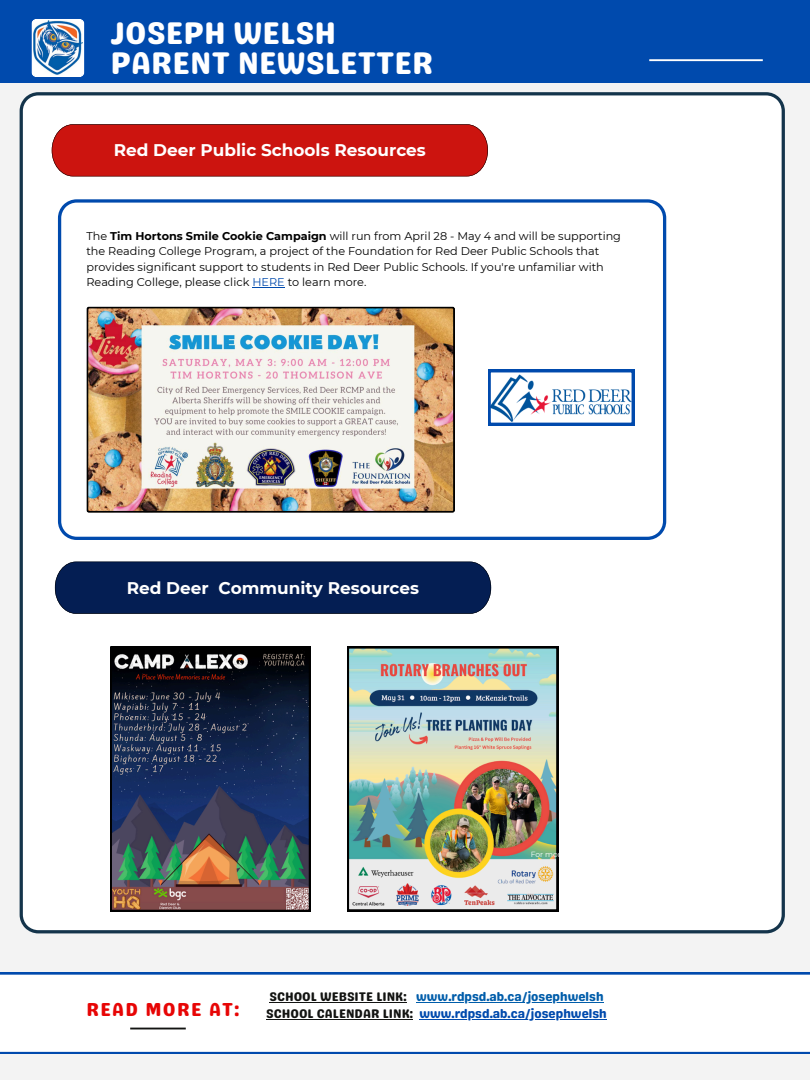
<style>
.page{position:relative;width:810px;height:1080px;background:#f3f3f3}
.page>*{position:absolute;margin:0;border:0;box-sizing:border-box;transform-origin:0 0}
.t1{font:31.25px/30px "Genty Sans";color:#fff}
.t2{font:18.75px "Genty Sans";letter-spacing:.07em;color:#e70505}
.t3{font:700 16.88px "Montserrat";color:#fff}
.t4{font:12.5px "Genty Sans";color:#131412}
.t5{font:12.5px "Genty Sans";color:#005daa}
.t6{font:12.5px "Genty Sans";color:#004aad}
.t7{font:11.25px/15.5px "Montserrat";color:#000}
.t8{font:7.5px "Montserrat";color:#fff}
.s1{font-weight:700}
.s2{color:#004aad}
</style>
<div class="page">
<div style="left:0;top:0;width:810px;height:82px;background:#004aad"></div>
<div style="left:0;top:973px;width:810px;height:81px;background:#fff"></div>
<hr style="left:270px;top:1002px;width:137px;height:1px;background:#131412">
<hr style="left:416px;top:1002px;width:188px;height:1px;background:#005daa">
<hr style="left:266px;top:1019px;width:147px;height:1px;background:#131412">
<hr style="left:419px;top:1019px;width:188px;height:1px;background:#004aad">
<div style="left:20px;top:92px;width:765px;height:841px;background:#fff"></div>
<div style="left:52px;top:124px;width:436px;height:52px;background:#cc140f"></div>
<hr style="left:649px;top:59px;width:114px;height:2px;background:#fff">
<svg style="left:32px;top:19px;width:52px;height:58px;background:#96b1cb"></svg>
<hr style="left:130px;top:1028px;width:56px;height:1px;background:#131412">
<svg style="left:111px;top:647px;width:199px;height:264px;background:#353d4d"></svg>
<div style="left:55px;top:562px;width:436px;height:52px;background:#041e53"></div>
<img style="left:347px;top:647px;width:211px;height:264px">
<div style="left:58px;top:199px;width:608px;height:341px;background:#fff"></div>
<img style="left:86px;top:307px;width:369px;height:206px">
<hr style="left:252px;top:287px;width:33px;height:1px;background:#004aad">
<svg style="left:488px;top:370px;width:146px;height:55px"></svg>
<p class="t1" style="left:111px;top:18px;width:324px">JOSEPH WELSH<br>PARENT NEWSLETTER</p>
<h3 class="t3" style="left:114px;top:140px;width:314px">Red Deer Public Schools Resources</h3>
<p class="t7" style="left:86px;top:228px;width:536px">The <span class="s1">Tim Hortons Smile Cookie Campaign</span> will run from April 28 - May 4 and will be supporting the Reading College Program, a project of the Foundation for Red Deer Public Schools that provides significant support to students in Red Deer Public Schools. If you're unfamiliar with Reading College, please click <span class="s2">HERE</span> to learn more.</p>
<p class="t3" style="left:127px;top:577px;width:294px">Red Deer Community Resources</p>
<p class="t8" style="left:531px;top:850px;width:54px">For more info,</p>
<p class="t2" style="left:86px;top:999px;width:154px">READ MORE AT:</p>
<p class="t4" style="left:270px;top:989px;width:139px">SCHOOL WEBSITE LINK:</p>
<p class="t5" style="left:416px;top:989px;width:189px">www.rdpsd.ab.ca/josephwelsh</p>
<p class="t4" style="left:266px;top:1006px;width:148px">SCHOOL CALENDAR LINK:</p>
<h1 class="t6" style="left:419px;top:1006px;width:189px">www.rdpsd.ab.ca/josephwelsh</h1>
</div>
